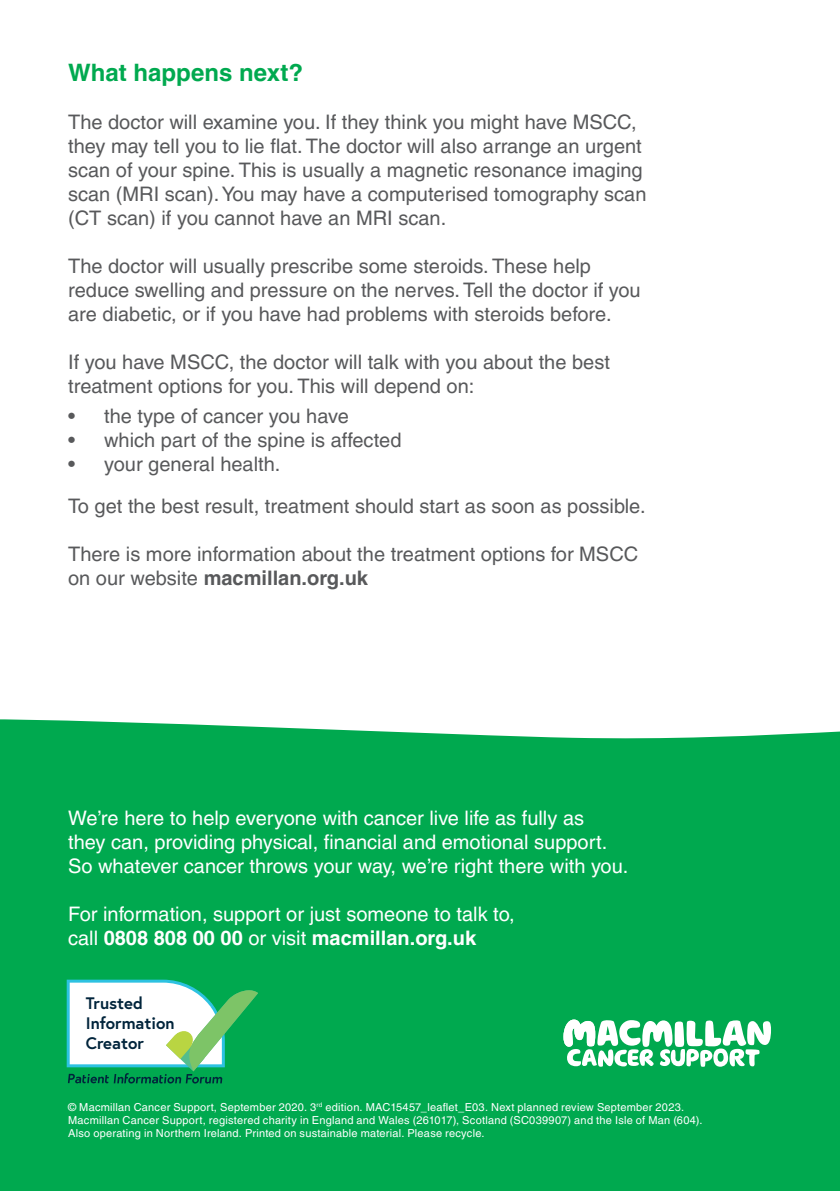
<style>
.page{position:relative;width:840px;height:1191px;background:#fff}
.page>*{position:absolute;margin:0;border:0;box-sizing:border-box;transform-origin:0 0}
.t1{font:700 24px "Helvetica LT Pro";color:#00a94f}
.t2{font:20px/24px "Helvetica LT Pro";color:#58595b}
.t3{font:20px/24px "Helvetica LT Pro";color:#fff}
.t4{font:700 16.6px/20px "Europa";color:#00243b}
.t5{font:11px/13px "Helvetica LT Pro";letter-spacing:.02em;color:#fff}
.s1{font-weight:700}
</style>
<div class="page">
<svg style="left:0;top:719px;width:839px;height:44px;fill:#00a94f"></svg>
<div style="left:0;top:763px;width:839px;height:428px;background:#00a94f"></div>
<svg style="left:563px;top:1019px;width:207px;height:48px"></svg>
<svg style="left:67px;top:979px;width:191px;height:104px"></svg>
<p class="t1" style="left:68px;top:58px;width:236px">What happens next?</p>
<p class="t2" style="left:68px;top:110px;width:579px">The doctor will examine you. If they think you might have MSCC, they may tell you to lie flat. The doctor will also arrange an urgent scan of your spine. This is usually a magnetic resonance imaging scan (MRI scan). You may have a computerised tomography scan (CT scan) if you cannot have an MRI scan.</p>
<p class="t2" style="left:68px;top:254px;width:574px">The doctor will usually prescribe some steroids. These help reduce swelling and pressure on the nerves. Tell the doctor if you are diabetic, or if you have had problems with steroids before.</p>
<p class="t2" style="left:68px;top:350px;width:543px">If you have MSCC, the doctor will talk with you about the best treatment options for you. This will depend on:</p>
<p class="t2" style="left:68px;top:403px;width:282px">• the type of cancer you have</p>
<p class="t2" style="left:68px;top:427px;width:335px">• which part of the spine is affected</p>
<p class="t2" style="left:68px;top:442px;width:578px;line-height:42.4px">• your general health.<br>To get the best result, treatment should start as soon as possible.</p>
<p class="t2" style="left:68px;top:542px;width:571px">There is more information about the treatment options for MSCC on our website <span class="s1">macmillan.org.uk</span></p>
<p class="t3" style="left:68px;top:806px;width:561px">We’re here to help everyone with cancer live life as fully as<br>they can, providing physical, financial and emotional support.<br>So whatever cancer throws your way, we’re right there with you.</p>
<p class="t3" style="left:68px;top:902px;width:448px">For information, support or just someone to talk to, call <span class="s1">0808 808 00 00</span> or visit <span class="s1">macmillan.org.uk</span></p>
<p class="t4" style="left:86px;top:993px;width:90px">Trusted<br>Information<br>Creator</p>
<p class="t5" style="left:68px;top:1100px;width:635px">© Macmillan Cancer Support, September 2020. 3<sup>rd</sup> edition. MAC15457_leaflet_E03. Next planned review September 2023.<br>Macmillan Cancer Support, registered charity in England and Wales (261017), Scotland (SC039907) and the Isle of Man (604).<br>Also operating in Northern Ireland. Printed on sustainable material. Please recycle.</p>
</div>
